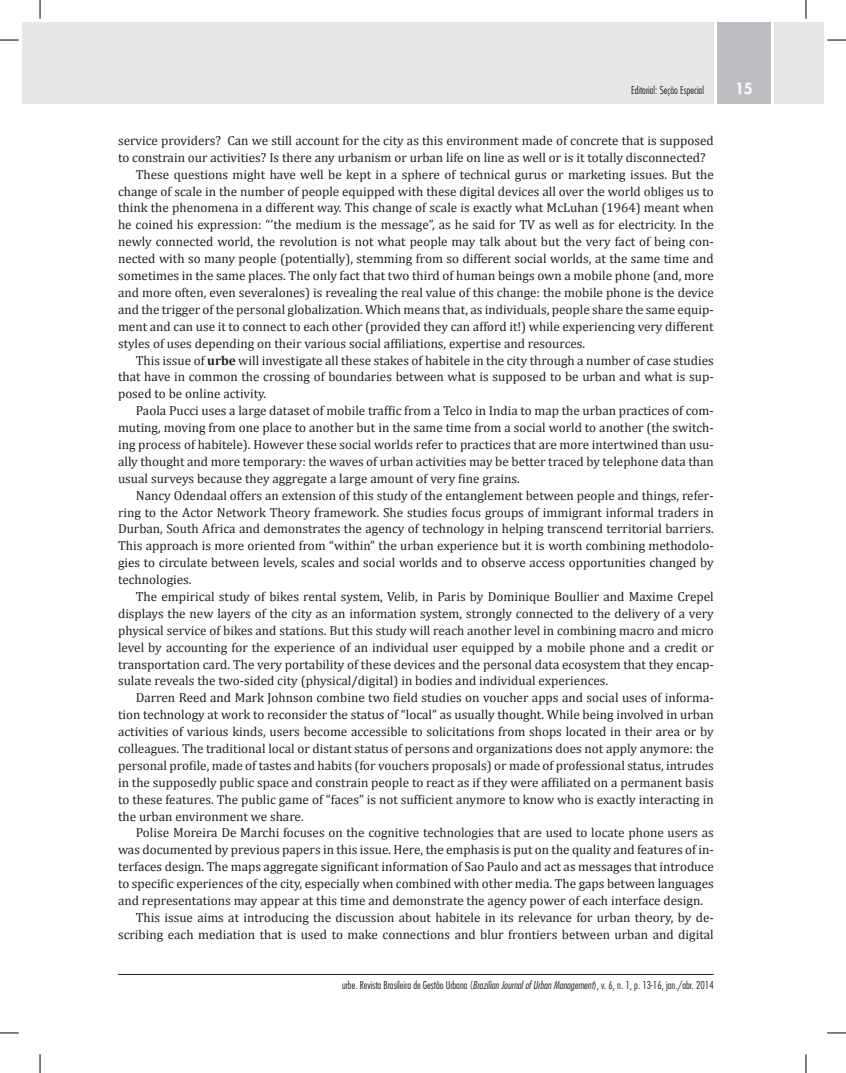
<style>
.page{position:relative;width:846px;height:1073px;background:#fff}
.page>*{position:absolute;margin:0;border:0;box-sizing:border-box;transform-origin:0 0}
.t1{font:800 15px "Futura Std";color:#fff}
.t2{font:13.12px "Cambria";color:#231f20}
.t3{font:300 condensed 10.62px "Futura Std";color:#231f20}
.s1{font-weight:700}
.s2{font-style:italic}
</style>
<div class="page">
<div style="left:22px;top:22px;width:18px;height:82px;background:#e6e7e9"></div>
<div style="left:40px;top:22px;width:673px;height:82px;background:#e6e7e9"></div>
<div style="left:717px;top:22px;width:53px;height:82px;background:#bcbdc0"></div>
<div style="left:773px;top:22px;width:50px;height:82px;background:#e6e7e9"></div>
<hr style="left:118px;top:973px;width:595px;height:1px;background:#231f20">
<svg style="left:0;top:39px;width:19px;height:2px"></svg>
<svg style="left:827px;top:39px;width:18px;height:2px"></svg>
<svg style="left:0;top:1032px;width:19px;height:1px"></svg>
<svg style="left:827px;top:1032px;width:18px;height:1px"></svg>
<svg style="left:39px;top:0;width:2px;height:19px"></svg>
<svg style="left:39px;top:1054px;width:2px;height:18px"></svg>
<svg style="left:805px;top:0;width:1px;height:19px"></svg>
<svg style="left:805px;top:1054px;width:1px;height:18px"></svg>
<p class="t3" style="left:631px;top:84px;width:74px">Editorial: Seção Especial</p>
<p class="t1" style="left:735px;top:79px;width:19px">15</p>
<p class="t2" style="left:118px;top:133px;width:597px">service providers? Can we still account for the city as this environment made of concrete that is supposed</p>
<p class="t2" style="left:118px;top:149px;width:589px">to constrain our activities? Is there any urbanism or urban life on line as well or is it totally disconnected?</p>
<p class="t2" style="left:136px;top:166px;width:579px">These questions might have well be kept in a sphere of technical gurus or marketing issues. But the</p>
<p class="t2" style="left:118px;top:183px;width:597px">change of scale in the number of people equipped with these digital devices all over the world obliges us to</p>
<p class="t2" style="left:118px;top:200px;width:597px">think the phenomena in a different way. This change of scale is exactly what McLuhan (1964) meant when</p>
<p class="t2" style="left:118px;top:217px;width:597px">he coined his expression: “’the medium is the message”, as he said for TV as well as for electricity. In the</p>
<p class="t2" style="left:118px;top:234px;width:597px">newly connected world, the revolution is not what people may talk about but the very fact of being con-</p>
<p class="t2" style="left:118px;top:251px;width:597px">nected with so many people (potentially), stemming from so different social worlds, at the same time and</p>
<p class="t2" style="left:118px;top:268px;width:597px">sometimes in the same places. The only fact that two third of human beings own a mobile phone (and, more</p>
<p class="t2" style="left:118px;top:285px;width:597px">and more often, even severalones) is revealing the real value of this change: the mobile phone is the device</p>
<p class="t2" style="left:118px;top:301px;width:597px">and the trigger of the personal globalization. Which means that, as individuals, people share the same equip-</p>
<p class="t2" style="left:118px;top:318px;width:597px">ment and can use it to connect to each other (provided they can afford it!) while experiencing very different</p>
<p class="t2" style="left:118px;top:335px;width:468px">styles of uses depending on their various social affiliations, expertise and resources.</p>
<p class="t2" style="left:136px;top:352px;width:579px">This issue of <span class="s1">urbe</span> will investigate all these stakes of habitele in the city through a number of case studies</p>
<p class="t2" style="left:118px;top:369px;width:597px">that have in common the crossing of boundaries between what is supposed to be urban and what is sup-</p>
<p class="t2" style="left:118px;top:386px;width:150px">posed to be online activity.</p>
<p class="t2" style="left:136px;top:403px;width:579px">Paola Pucci uses a large dataset of mobile traffic from a Telco in India to map the urban practices of com-</p>
<p class="t2" style="left:118px;top:420px;width:597px">muting, moving from one place to another but in the same time from a social world to another (the switch-</p>
<p class="t2" style="left:118px;top:436px;width:597px">ing process of habitele). However these social worlds refer to practices that are more intertwined than usu-</p>
<p class="t2" style="left:118px;top:453px;width:597px">ally thought and more temporary: the waves of urban activities may be better traced by telephone data than</p>
<p class="t2" style="left:118px;top:470px;width:403px">usual surveys because they aggregate a large amount of very fine grains.</p>
<p class="t2" style="left:136px;top:487px;width:579px">Nancy Odendaal offers an extension of this study of the entanglement between people and things, refer-</p>
<p class="t2" style="left:118px;top:504px;width:597px">ring to the Actor Network Theory framework. She studies focus groups of immigrant informal traders in</p>
<p class="t2" style="left:118px;top:521px;width:597px">Durban, South Africa and demonstrates the agency of technology in helping transcend territorial barriers.</p>
<p class="t2" style="left:118px;top:538px;width:597px">This approach is more oriented from “within” the urban experience but it is worth combining methodolo-</p>
<p class="t2" style="left:118px;top:555px;width:597px">gies to circulate between levels, scales and social worlds and to observe access opportunities changed by</p>
<p class="t2" style="left:118px;top:571px;width:75px">technologies.</p>
<p class="t2" style="left:136px;top:588px;width:579px">The empirical study of bikes rental system, Velib, in Paris by Dominique Boullier and Maxime Crepel</p>
<p class="t2" style="left:118px;top:605px;width:597px">displays the new layers of the city as an information system, strongly connected to the delivery of a very</p>
<p class="t2" style="left:118px;top:622px;width:597px">physical service of bikes and stations. But this study will reach another level in combining macro and micro</p>
<p class="t2" style="left:118px;top:639px;width:597px">level by accounting for the experience of an individual user equipped by a mobile phone and a credit or</p>
<p class="t2" style="left:118px;top:656px;width:597px">transportation card. The very portability of these devices and the personal data ecosystem that they encap-</p>
<p class="t2" style="left:118px;top:673px;width:491px">sulate reveals the two-sided city (physical/digital) in bodies and individual experiences.</p>
<p class="t2" style="left:136px;top:690px;width:579px">Darren Reed and Mark Johnson combine two field studies on voucher apps and social uses of informa-</p>
<p class="t2" style="left:118px;top:706px;width:597px">tion technology at work to reconsider the status of “local” as usually thought. While being involved in urban</p>
<p class="t2" style="left:118px;top:723px;width:597px">activities of various kinds, users become accessible to solicitations from shops located in their area or by</p>
<p class="t2" style="left:118px;top:740px;width:597px">colleagues. The traditional local or distant status of persons and organizations does not apply anymore: the</p>
<p class="t2" style="left:118px;top:757px;width:597px">personal profile, made of tastes and habits (for vouchers proposals) or made of professional status, intrudes</p>
<p class="t2" style="left:118px;top:774px;width:597px">in the supposedly public space and constrain people to react as if they were affiliated on a permanent basis</p>
<p class="t2" style="left:118px;top:791px;width:597px">to these features. The public game of “faces” is not sufficient anymore to know who is exactly interacting in</p>
<p class="t2" style="left:118px;top:808px;width:187px">the urban environment we share.</p>
<p class="t2" style="left:136px;top:825px;width:579px">Polise Moreira De Marchi focuses on the cognitive technologies that are used to locate phone users as</p>
<p class="t2" style="left:118px;top:842px;width:597px">was documented by previous papers in this issue. Here, the emphasis is put on the quality and features of in-</p>
<p class="t2" style="left:118px;top:858px;width:597px">terfaces design. The maps aggregate significant information of Sao Paulo and act as messages that introduce</p>
<p class="t2" style="left:118px;top:875px;width:597px">to specific experiences of the city, especially when combined with other media. The gaps between languages</p>
<p class="t2" style="left:118px;top:892px;width:586px">and representations may appear at this time and demonstrate the agency power of each interface design.</p>
<p class="t2" style="left:136px;top:909px;width:579px">This issue aims at introducing the discussion about habitele in its relevance for urban theory, by de-</p>
<p class="t2" style="left:118px;top:926px;width:597px">scribing each mediation that is used to make connections and blur frontiers between urban and digital</p>
<p class="t3" style="left:342px;top:978px;width:373px">urbe. Revista Brasileira de Gestão Urbana (<span class="s2">Brazilian Journal of Urban Management</span>), v. 6, n. 1, p. 13-16, jan./abr. 2014</p>
</div>
